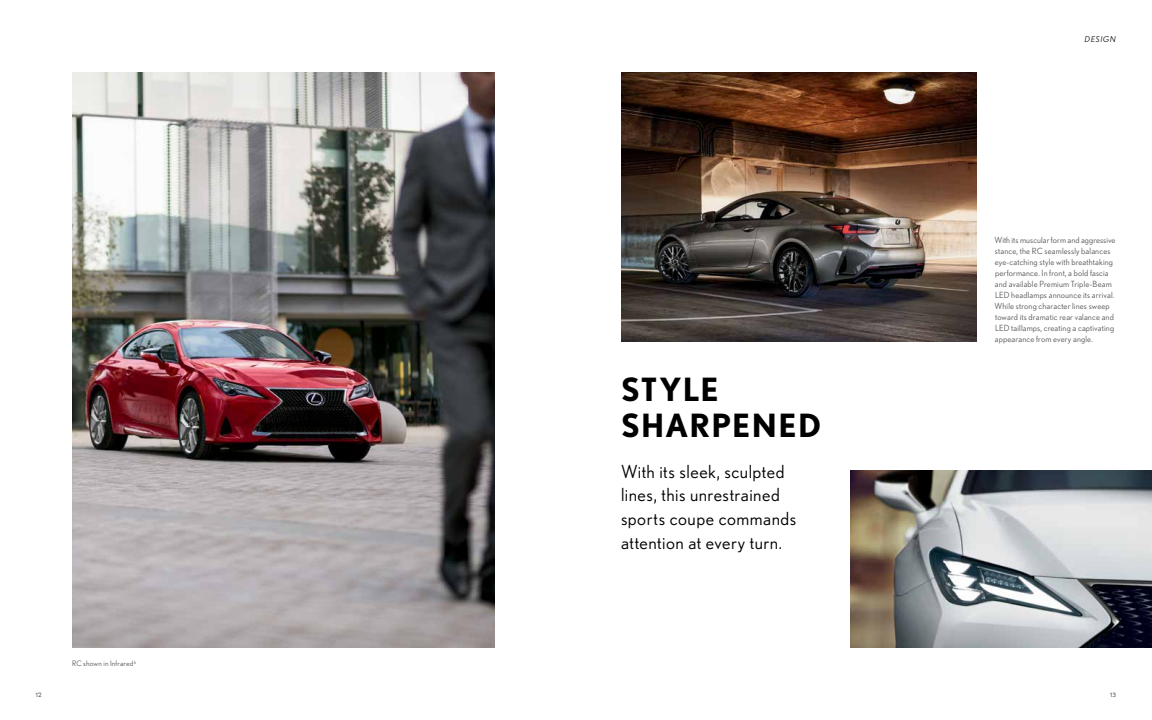
<style>
.page{position:relative;width:1152px;height:720px;background:#fff}
.page>*{position:absolute;margin:0;border:0;box-sizing:border-box;transform-origin:0 0}
.t1{font:700 32px/36px "Nobel";letter-spacing:.04em;color:#000}
.t2{font:18px/24px "Nobel";letter-spacing:.03em;color:#000}
.t3{font:8.5px/11px "Nobel";letter-spacing:.02em;color:#58595b}
.t4{font:italic 8px "Nobel";letter-spacing:.1em;color:#000}
.t5{font:7.5px "Nobel";letter-spacing:.02em;color:#58595b}
.t6{font:6px "Nobel";color:#58595b}
</style>
<div class="page">
<img style="left:72px;top:72px;width:423px;height:576px">
<img style="left:850px;top:470px;width:302px;height:178px">
<img style="left:621px;top:72px;width:355px;height:270px">
<p class="t4" style="left:1085px;top:34px;width:33px">DESIGN</p>
<p class="t5" style="left:72px;top:659px;width:66px">RC shown in Infrared<sup>6</sup></p>
<h1 class="t1" style="left:621px;top:372px;width:201px">STYLE<br>SHARPENED</h1>
<h2 class="t2" style="left:621px;top:459px;width:177px">With its sleek, sculpted lines, this unrestrained sports coupe commands attention at every turn.</h2>
<p class="t3" style="left:995px;top:234px;width:122px">With its muscular form and aggressive stance, the RC seamlessly balances eye-catching style with breathtaking performance. In front, a bold fascia and available Premium Triple-Beam LED headlamps announce its arrival.<br>While strong character lines sweep toward its dramatic rear valance and LED taillamps, creating a captivating appearance from every angle.</p>
<p class="t6" style="left:36px;top:692px;width:7px">12</p>
<p class="t6" style="left:1110px;top:692px;width:7px">13</p>
</div>
